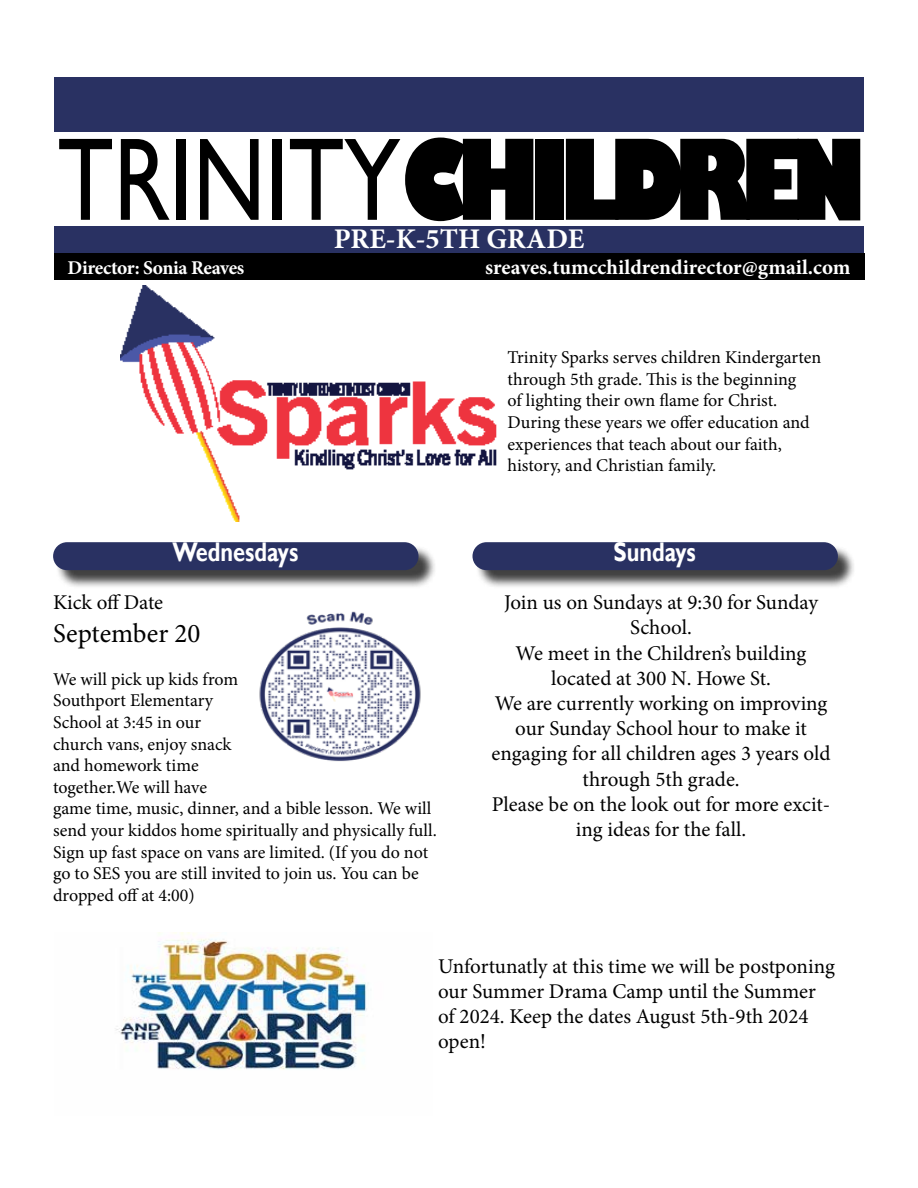
<style>
.page{position:relative;width:918px;height:1188px;background:#fff}
.page>*{position:absolute;margin:0;border:0;box-sizing:border-box;transform-origin:0 0}
.t1{font:800 108.75px "Gill Sans";letter-spacing:-.12em;color:#000;scale:.78 1}
.t2{font:700 28.5px "Minion Pro";color:#fff}
.t3{font:700 27px "Gill Sans";color:#fff;scale:.81 1}
.t4{font:27px "Minion Pro";color:#000}
.t5{font:21px/25.2px "Minion Pro";color:#000}
.t6{font:700 21px "Minion Pro";color:#fff}
.t7{font:700 19.5px "Minion Pro";letter-spacing:-.02em;color:#fff}
.t8{font:18px/21.6px "Minion Pro";color:#000}
.s1{font-weight:400;font-size:118.35px}
</style>
<div class="page">
<div style="left:54px;top:77px;width:810px;height:55px;background:#293162"></div>
<div style="left:54px;top:227px;width:810px;height:26px;background:#293162"></div>
<div style="left:54px;top:254px;width:810px;height:26px;background:#000"></div>
<img style="left:116px;top:932px;width:251px;height:138px">
<img style="left:121px;top:285px;width:376px;height:236px">
<div style="left:56px;top:544px;width:381px;height:45px;background:#000;opacity:.75"></div>
<div style="left:53px;top:542px;width:366px;height:28px;background:#293162;border-radius:14px"></div>
<div style="left:475px;top:544px;width:382px;height:45px;background:#000;opacity:.75"></div>
<div style="left:473px;top:542px;width:365px;height:28px;background:#293162;border-radius:14px"></div>
<img style="left:259px;top:611px;width:162px;height:151px">
<h1 class="t1" style="left:58px;top:112px;width:1038px"><span class="s1">TRINITY</span>CHILDREN</h1>
<h2 class="t2" style="left:334px;top:218px;width:252px">PRE-K-5TH GRADE</h2>
<p class="t7" style="left:68px;top:254px;width:178px">Director: Sonia Reaves</p>
<p class="t6" style="left:485px;top:253px;width:367px">sreaves.tumcchildrendirector@gmail.com</p>
<p class="t8" style="left:508px;top:347px;width:315px">Trinity Sparks serves children Kindergarten through 5th grade. This is the beginning<br>of lighting their own flame for Christ.<br>During these years we offer education and experiences that teach about our faith, history, and Christian family.</p>
<h3 class="t3" style="left:172px;top:536px;width:157px">Wednesdays</h3>
<h3 class="t3" style="left:614px;top:536px;width:103px">Sundays</h3>
<p class="t5" style="left:492px;top:590px;width:340px;text-align:center">Join us on Sundays at 9:30 for Sunday<br>School.<br>We meet in the Children’s building located at 300 N. Howe St.<br>We are currently working on improving our Sunday School hour to make it engaging for all children ages 3 years old through 5th grade.<br>Please be on the look out for more excit&shy;ing ideas for the fall.</p>
<p class="t5" style="left:53px;top:590px;width:112px">Kick off Date</p>
<h3 class="t4" style="left:53px;top:615px;width:149px">September 20</h3>
<p class="t8" style="left:53px;top:668px;width:385px">We will pick up kids from<br>Southport Elementary<br>School at 3:45 in our<br>church vans, enjoy snack<br>and homework time<br>together.We will have<br>game time, music, dinner, and a bible lesson. We will send your kiddos home spiritually and physically full.<br>Sign up fast space on vans are limited. (If you do not go to SES you are still invited to join us. You can be dropped off at 4:00)</p>
<p class="t5" style="left:438px;top:954px;width:398px">Unfortunatly at this time we will be postponing our Summer Drama Camp until the Summer of 2024. Keep the dates August 5th-9th 2024 open!</p>
</div>
